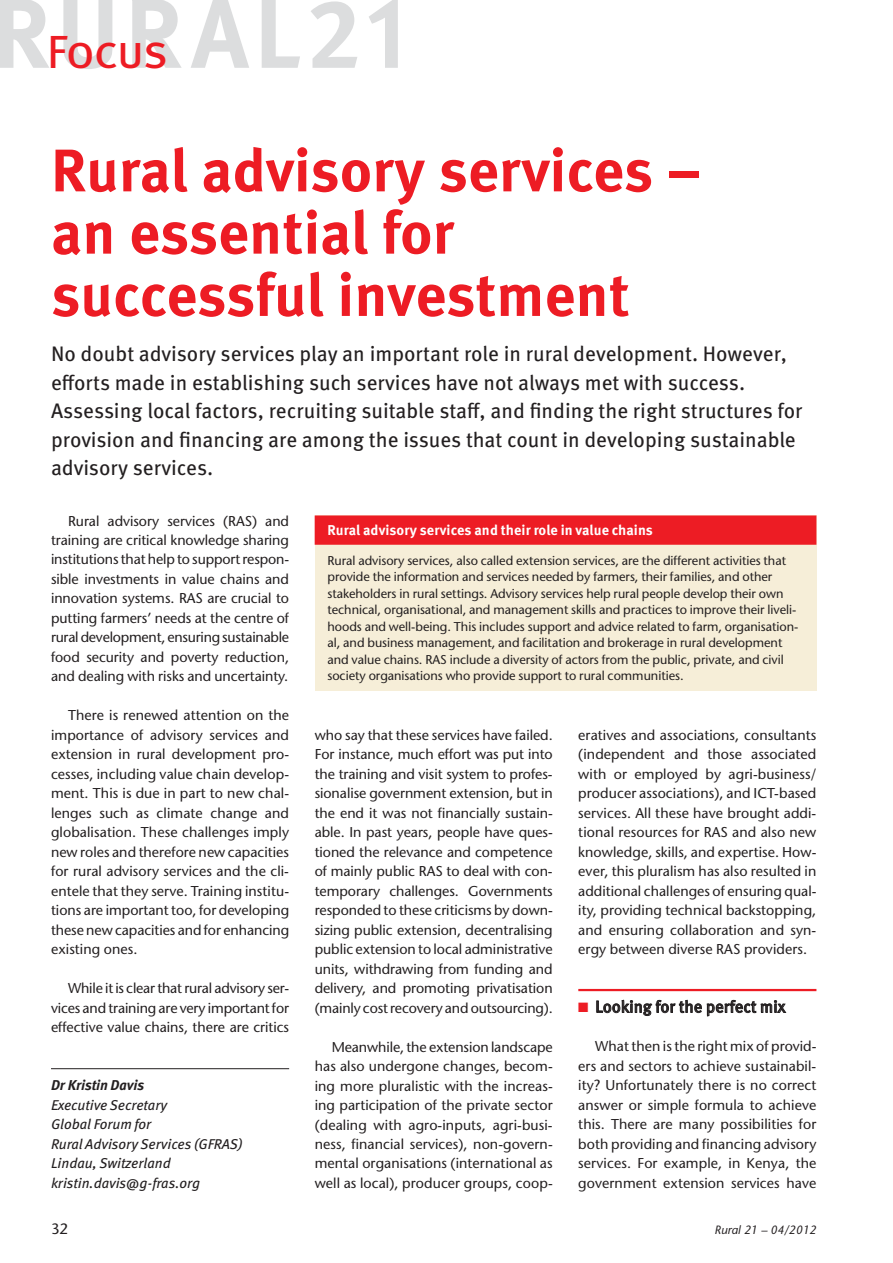
<style>
.page{position:relative;width:893px;height:1263px;background:#fff}
.page>*{position:absolute;margin:0;border:0;box-sizing:border-box;transform-origin:0 0}
.t1{font:700 60px/62.2px "Meta Pro";letter-spacing:-.005em;color:#ed1c24}
.t2{font:46.5px "Meta Pro";letter-spacing:-.04em;color:#ed1c24}
.t3{font:21px/28.5px "Meta Pro";letter-spacing:-.01em;color:#231f20}
.t4{font:16.5px "Meta Pro";letter-spacing:-.005em;color:#231f20}
.t5{font:15px "Stone Sans";color:#231f20}
.t6{font:14.25px/19.5px "Stone Sans";letter-spacing:-.005em;color:#231f20;text-align:justify}
.t7{font:italic 14.25px/19.5px "Meta Pro";color:#231f20}
.t8{font:700 14.25px "Meta Pro";letter-spacing:.01em;color:#fff}
.t9{font:italic 700 14.25px "Meta Pro";color:#231f20}
.t10{font:12.75px/16.5px "Stone Sans";letter-spacing:-.005em;color:#231f20}
.t11{font:italic 12px "Stone Sans";color:#231f20}
.s1{color:#ed1c24}
</style>
<div class="page">
<svg style="left:63px;top:0;width:49px;height:69px"></svg>
<svg style="left:191px;top:0;width:58px;height:68px"></svg>
<svg style="left:262px;top:0;width:38px;height:68px"></svg>
<svg style="left:311px;top:1px;width:46px;height:67px"></svg>
<svg style="left:369px;top:0;width:29px;height:68px"></svg>
<svg style="left:0;top:0;width:49px;height:68px"></svg>
<svg style="left:132px;top:0;width:50px;height:68px"></svg>
<hr style="left:578px;top:989px;width:238px;height:2px;background:#ed1c24">
<svg style="left:596px;top:1000px;width:190px;height:16px"></svg>
<div style="left:315px;top:516px;width:501px;height:175px;background:#f6eed8"></div>
<div style="left:315px;top:515px;width:501px;height:30px;background:#ed1c24"></div>
<hr style="left:51px;top:1068px;width:238px;height:1px;background:#231f20">
<h2 class="t2" style="left:47px;top:22px;width:123px">Focus</h2>
<h1 class="t1" style="left:51px;top:141px;width:652px">Rural advisory services – an essential for successful investment</h1>
<p class="t3" style="left:51px;top:341px;width:753px">No doubt advisory services play an important role in rural development. However, efforts made in establishing such services have not always met with success.<br>Assessing local factors, recruiting suitable staff, and finding the right structures for provision and financing are among the issues that count in developing sustainable advisory services.</p>
<p class="t6" style="left:51px;top:511px;width:240px;text-indent:17px">Rural advisory services (RAS) and training are critical knowledge sharing institutions that help to support respon&shy;sible investments in value chains and innovation systems. RAS are crucial to putting farmers’ needs at the centre of rural development, ensuring sustainable food security and poverty reduction, and dealing with risks and uncertainty.</p>
<p class="t6" style="left:51px;top:706px;width:240px;text-indent:17px">There is renewed attention on the importance of advisory services and extension in rural development pro&shy;cesses, including value chain develop&shy;ment. This is due in part to new chal&shy;lenges such as climate change and globalisation. These challenges imply new roles and therefore new capacities for rural advisory services and the cli&shy;entele that they serve. Training institu&shy;tions are important too, for developing these new capacities and for enhancing existing ones.</p>
<p class="t6" style="left:51px;top:978px;width:240px;text-indent:17px">While it is clear that rural advisory ser&shy;vices and training are very important for effective value chains, there are critics</p>
<p class="t8" style="left:327px;top:521px;width:327px">Rural advisory services and their role in value chains</p>
<p class="t10" style="left:327px;top:552px;width:473px">Rural advisory services, also called extension services, are the different activities that provide the information and services needed by farmers, their families, and other stakeholders in rural settings. Advisory services help rural people develop their own technical, organisational, and management skills and practices to improve their liveli&shy;hoods and well-being. This includes support and advice related to farm, organisation&shy;al, and business management, and facilitation and brokerage in rural development and value chains. RAS include a diversity of actors from the public, private, and civil society organisations who provide support to rural communities.</p>
<p class="t6" style="left:578px;top:725px;width:240px">eratives and associations, consultants (independent and those associated with or employed by agri-business/ producer associations), and ICT-based services. All these have brought addi&shy;tional resources for RAS and also new knowledge, skills, and expertise. How&shy;ever, this pluralism has also resulted in additional challenges of ensuring qual&shy;ity, providing technical backstopping, and ensuring collaboration and syn&shy;ergy between diverse RAS providers.</p>
<p class="t6" style="left:315px;top:725px;width:240px">who say that these services have failed.<br>For instance, much effort was put into the training and visit system to profes&shy;sionalise government extension, but in the end it was not financially sustain&shy;able. In past years, people have ques&shy;tioned the relevance and competence of mainly public RAS to deal with con&shy;temporary challenges. Governments responded to these criticisms by down&shy;sizing public extension, decentralising public extension to local administrative units, withdrawing from funding and delivery, and promoting privatisation (mainly cost recovery and outsourcing).</p>
<p class="t6" style="left:315px;top:1037px;width:240px;text-indent:17px">Meanwhile, the extension landscape has also undergone changes, becom&shy;ing more pluralistic with the increas&shy;ing participation of the private sector (dealing with agro-inputs, agri-busi&shy;ness, financial services), non-govern&shy;mental organisations (international as well as local), producer groups, coop-</p>
<p class="t4" style="left:578px;top:996px;width:209px"><span class="s1">■</span> Looking for the perfect mix</p>
<p class="t6" style="left:578px;top:1037px;width:240px;text-indent:17px">What then is the right mix of provid&shy;ers and sectors to achieve sustainabil&shy;ity? Unfortunately there is no correct answer or simple formula to achieve this. There are many possibilities for both providing and financing advisory services. For example, in Kenya, the government extension services have</p>
<p class="t9" style="left:51px;top:1076px;width:95px">Dr Kristin Davis</p>
<p class="t7" style="left:51px;top:1095px;width:193px">Executive Secretary<br>Global Forum for<br>Rural Advisory Services (GFRAS)<br>Lindau, Switzerland kristin.davis@g-fras.org</p>
<p class="t5" style="left:51px;top:1220px;width:19px">32</p>
<p class="t11" style="left:715px;top:1222px;width:103px">Rural 21 – 04/2012</p>
</div>
